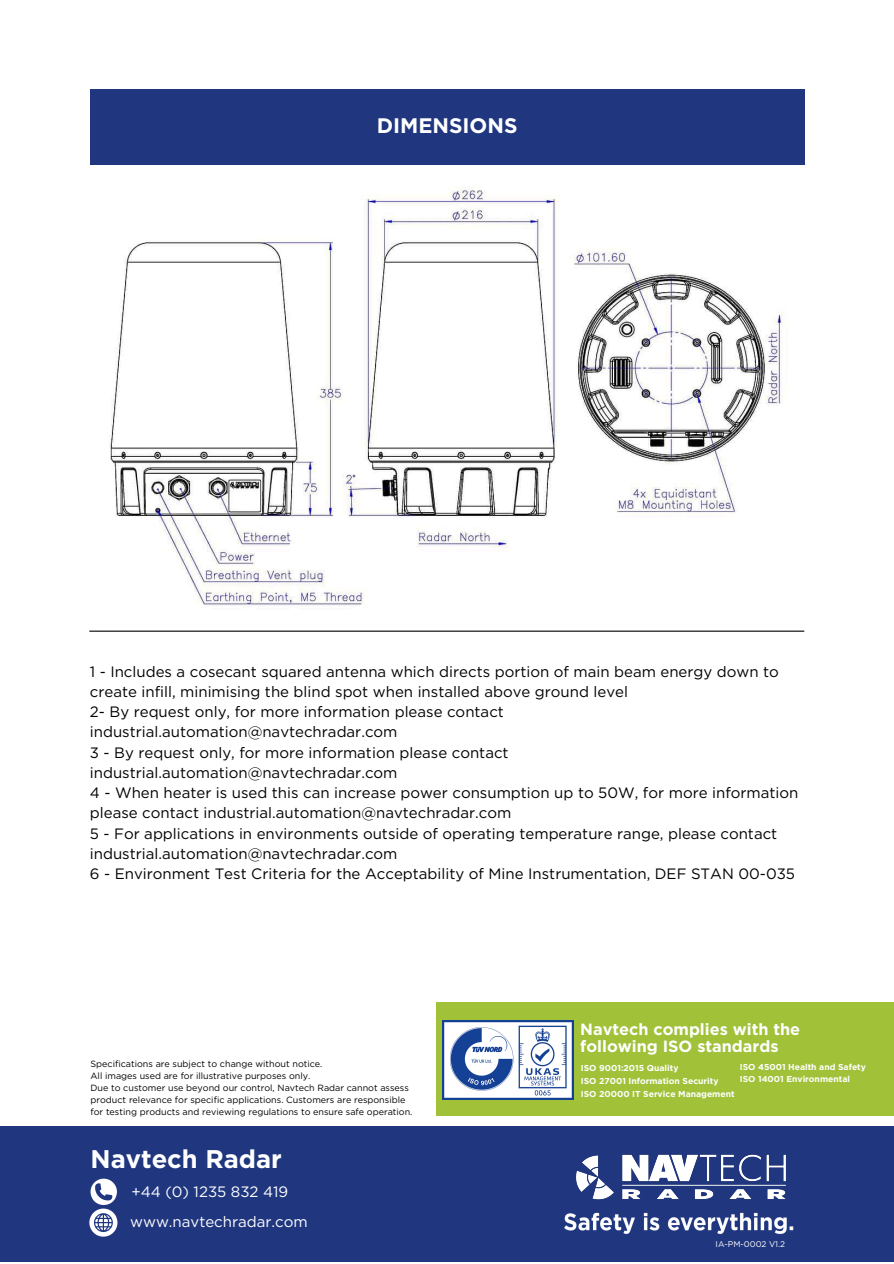
<style>
.page{position:relative;width:894px;height:1264px;background:#fff}
.page>*{position:absolute;margin:0;border:0;box-sizing:border-box;transform-origin:0 0}
.t1{font:700 25.5px "Gotham";color:#fff}
.t2{font:700 21px "Gotham";color:#fff}
.t3{font:700 16.2px/17px "Gotham";color:#fff}
.t4{font:15px/20.2px "Gotham";color:#000}
.t5{font:15px "Gotham";color:#fff}
.t6{font:9px/12px "Gotham";color:#000}
.t7{font:700 8.55px "Gotham";color:#fff}
.t8{font:8.25px "Gotham";color:#fff}
</style>
<div class="page">
<div style="left:90px;top:89px;width:714px;height:75px;background:#203780"></div>
<img style="left:110px;top:186px;width:676px;height:419px">
<div style="left:0;top:1126px;width:893px;height:135px;background:#203780"></div>
<img style="left:576px;top:1154px;width:210px;height:46px">
<svg style="left:89px;top:1178px;width:28px;height:58px"></svg>
<img style="left:564px;top:1212px;width:230px;height:22px">
<hr style="left:89px;top:630px;width:715px;height:1px;background:#000">
<div style="left:436px;top:1002px;width:457px;height:113px;background:#a0c138"></div>
<img style="left:442px;top:1020px;width:131px;height:79px">
<h2 class="t2" style="left:376px;top:113px;width:142px">DIMENSIONS</h2>
<p class="t4" style="left:90px;top:661px;width:710px">1 - Includes a cosecant squared antenna which directs portion of main beam energy down to create infill, minimising the blind spot when installed above ground level<br>2- By request only, for more information please contact industrial.automation@navtechradar.com<br>3 - By request only, for more information please contact industrial.automation@navtechradar.com<br>4 - When heater is used this can increase power consumption up to 50W, for more information please contact industrial.automation@navtechradar.com<br>5 - For applications in environments outside of operating temperature range, please contact industrial.automation@navtechradar.com<br>6 - Environment Test Criteria for the Acceptability of Mine Instrumentation, DEF STAN 00-035</p>
<p class="t3" style="left:580px;top:1020px;width:221px">Navtech complies with the following ISO standards</p>
<p class="t6" style="left:90px;top:1058px;width:233px">Specifications are subject to change without notice.</p>
<p class="t6" style="left:90px;top:1070px;width:221px">All images used are for illustrative purposes only.</p>
<p class="t6" style="left:90px;top:1082px;width:323px">Due to customer use beyond our control, Navtech Radar cannot assess product relevance for specific applications. Customers are responsible for testing products and reviewing regulations to ensure safe operation.</p>
<p class="t7" style="left:555px;top:1089px;width:155px">ISO 20000 IT Service Management</p>
<h4 class="t7" style="left:739px;top:1061px;width:128px">ISO 45001 Health and Safety</h4>
<h1 class="t7" style="left:580px;top:1063px;width:99px">ISO 9001:2015 Quality</h1>
<p class="t7" style="left:739px;top:1073px;width:112px">ISO 14001 Environmental</p>
<h4 class="t7" style="left:580px;top:1076px;width:139px">ISO 27001 Information Security</h4>
<p class="t7" style="left:580px;top:1089px;width:155px">ISO 20000 IT Service Management</p>
<p class="t1" style="left:90px;top:1143px;width:193px">Navtech Radar</p>
<p class="t5" style="left:131px;top:1182px;width:158px">+44 (0) 1235 832 419</p>
<p class="t5" style="left:130px;top:1212px;width:179px">www.navtechradar.com</p>
<p class="t8" style="left:715px;top:1239px;width:71px">IA-PM-0002 V1.2</p>
</div>
